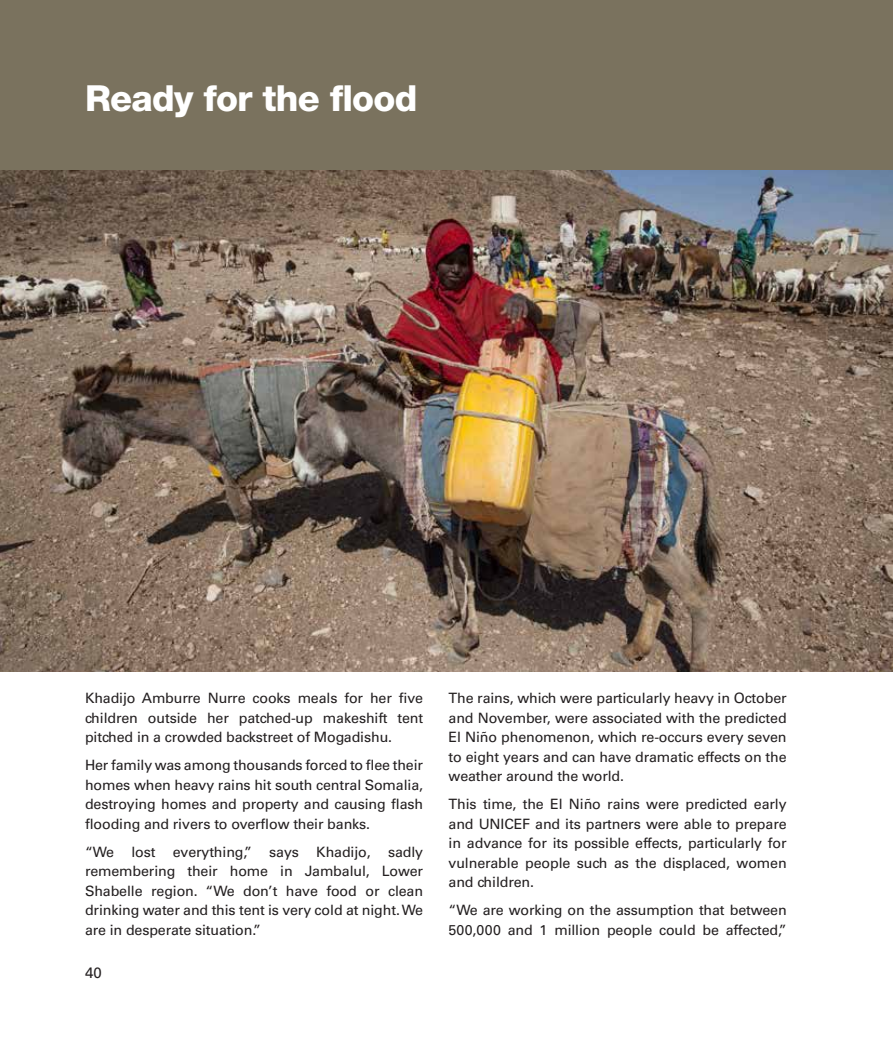
<style>
.page{position:relative;width:893px;height:1063px;background:#fff}
.page>*{position:absolute;margin:0;border:0;box-sizing:border-box;transform-origin:0 0}
.t1{font:800 36px "Helvetica Neue LT Std";letter-spacing:-.02em;color:#fff}
.t2{font:15px "Univers LT Std";color:#231f20}
.t3{font:14.25px/19.5px "Univers LT Std";letter-spacing:-.01em;color:#231f20;text-align:justify}
</style>
<div class="page">
<div style="left:0;top:0;width:893px;height:196px;background:#7a725e"></div>
<img style="left:0;top:170px;width:893px;height:502px">
<h1 class="t1" style="left:85px;top:77px;width:334px">Ready for the flood</h1>
<p class="t3" style="left:85px;top:689px;width:340px">Khadijo Amburre Nurre cooks meals for her five children outside her patched-up makeshift tent pitched in a crowded backstreet of Mogadishu.</p>
<p class="t3" style="left:85px;top:756px;width:340px">Her family was among thousands forced to flee their homes when heavy rains hit south central Somalia, destroying homes and property and causing flash flooding and rivers to overflow their banks.</p>
<p class="t3" style="left:85px;top:842px;width:340px">“We lost everything,” says Khadijo, sadly remembering their home in Jambalul, Lower Shabelle region. “We don’t have food or clean drinking water and this tent is very cold at night. We are in desperate situation.”</p>
<p class="t2" style="left:85px;top:964px;width:18px">40</p>
<p class="t3" style="left:449px;top:689px;width:340px">The rains, which were particularly heavy in October and November, were associated with the predicted El Niño phenomenon, which re-occurs every seven to eight years and can have dramatic effects on the weather around the world.</p>
<p class="t3" style="left:449px;top:795px;width:340px">This time, the El Niño rains were predicted early and UNICEF and its partners were able to prepare in advance for its possible effects, particularly for vulnerable people such as the displaced, women and children.</p>
<p class="t3" style="left:449px;top:901px;width:340px">“We are working on the assumption that between<br>500,000 and 1 million people could be affected,”</p>
</div>
